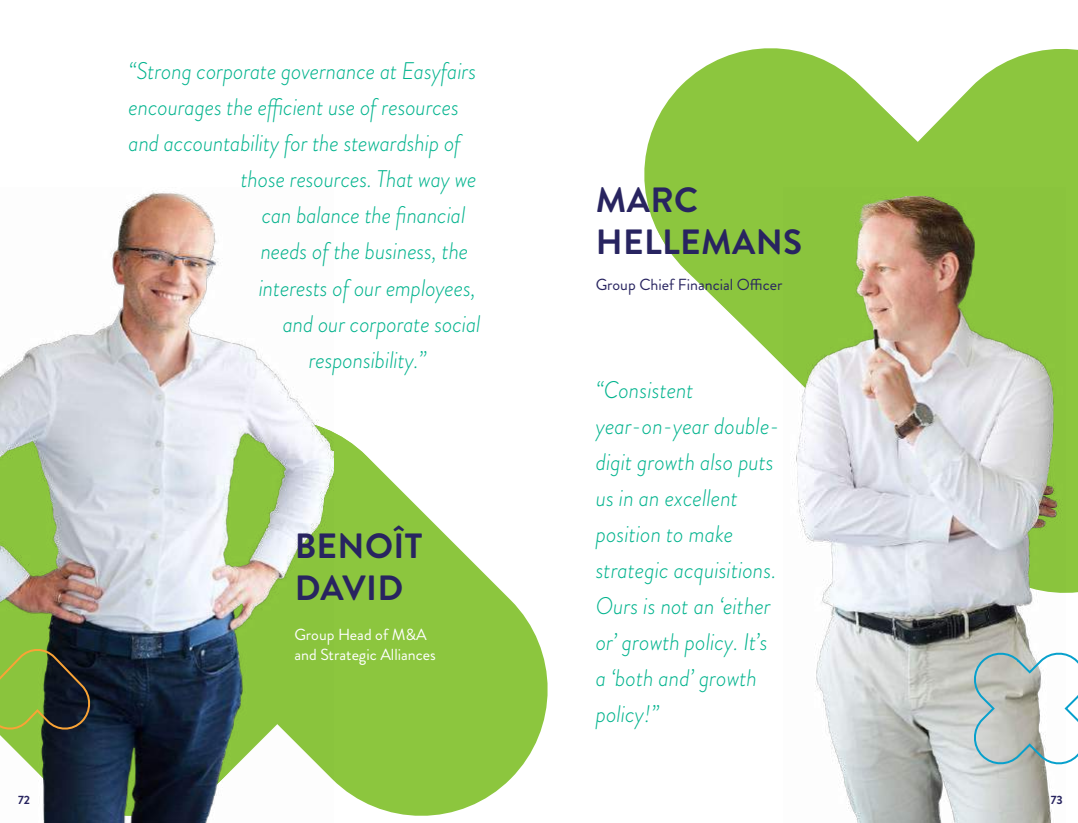
<style>
.page{position:relative;width:1078px;height:823px;background:#fff}
.page>*{position:absolute;margin:0;border:0;box-sizing:border-box;transform-origin:0 0}
.t1{font:700 35px/42px "Brandon Grotesque";letter-spacing:.01em;color:#282460}
.t2{font:italic 300 24px "Brandon Grotesque";letter-spacing:-.005em;color:#00b38d;scale:.94 1}
.t3{font:italic 300 24px/36px "Brandon Grotesque";letter-spacing:-.005em;color:#00b38d;scale:.95 1}
.t4{font:16px/20px "Brandon Grotesque";color:#fff}
.t5{font:16px "Brandon Grotesque";color:#282460}
.t6{font:700 12px "Brandon Grotesque";color:#282460}
</style>
<div class="page">
<svg style="left:415px;top:504px;width:133px;height:312px;fill:#8cc63e"></svg>
<svg style="left:334px;top:432px;width:81px;height:384px;fill:#8cc63e"></svg>
<img style="left:0;top:192px;width:334px;height:630px">
<svg style="left:0;top:644px;width:94px;height:89px"></svg>
<div style="left:1052px;top:49px;width:25px;height:544px;background:#8cc63e"></div>
<svg style="left:644px;top:48px;width:408px;height:318px;fill:#8cc63e"></svg>
<img style="left:783px;top:187px;width:282px;height:635px">
<svg style="left:969px;top:650px;width:108px;height:118px"></svg>
<p class="t2" style="left:129px;top:55px;width:371px">“Strong corporate governance at Easyfairs</p>
<p class="t2" style="left:129px;top:91px;width:353px">encourages the efficient use of resources</p>
<p class="t2" style="left:129px;top:127px;width:355px">and accountability for the stewardship of</p>
<p class="t2" style="left:241px;top:163px;width:252px">those resources. That way we</p>
<p class="t2" style="left:262px;top:199px;width:218px">can balance the financial</p>
<p class="t2" style="left:261px;top:235px;width:222px">needs of the business, the</p>
<p class="t2" style="left:259px;top:271px;width:232px">interests of our employees,</p>
<p class="t2" style="left:283px;top:307px;width:212px">and our corporate social</p>
<p class="t2" style="left:309px;top:343px;width:127px">responsibility.”</p>
<h1 class="t1" style="left:294px;top:525px;width:129px">BENOÎT<br>DAVID</h1>
<p class="t4" style="left:294px;top:624px;width:143px">Group Head of M&amp;A and Strategic Alliances</p>
<h1 class="t1" style="left:596px;top:180px;width:208px">MARC<br>HELLEMANS</h1>
<p class="t5" style="left:595px;top:273px;width:188px">Group Chief Financial Officer</p>
<p class="t3" style="left:595px;top:371px;width:195px">“Consistent year-on-year double&shy;digit growth also puts us in an excellent position to make strategic acquisitions.<br>Ours is not an ‘either or’ growth policy. It’s a ‘both and’ growth policy!”</p>
<p class="t6" style="left:18px;top:791px;width:14px">72</p>
<p class="t6" style="left:1050px;top:791px;width:14px">73</p>
</div>
